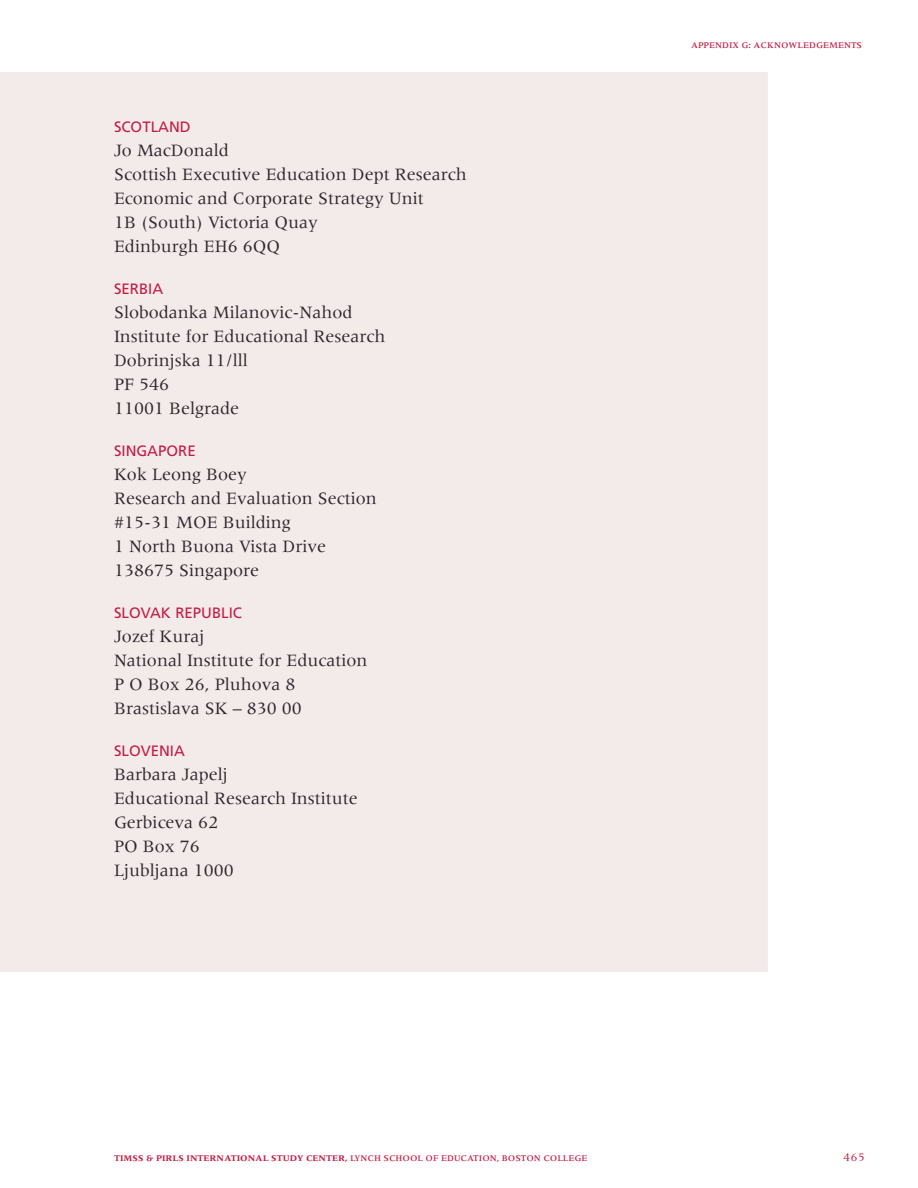
<style>
.page{position:relative;width:918px;height:1188px;background:#fff}
.page>*{position:absolute;margin:0;border:0;box-sizing:border-box;transform-origin:0 0}
.t1{font:18px/24px "Meridien";color:#2d272c}
.t2{font:15px "Frutiger";color:#c21d44}
.t3{font:12px "Meridien";color:#c21d44}
.t4{font:700 9px "Meridien";color:#c21d44}
.t5{font:500 9px "Meridien";color:#c21d44}
.s1{font-weight:500}
</style>
<div class="page">
<div style="left:1px;top:73px;width:766px;height:898px;background:#f3eaea"></div>
<p class="t2" style="left:114px;top:121px;width:78px">SCOTLAND</p>
<p class="t1" style="left:114px;top:140px;width:354px">Jo MacDonald<br>Scottish Executive Education Dept Research<br>Economic and Corporate Strategy Unit<br>1B (South) Victoria Quay<br>Edinburgh EH6 6QQ</p>
<p class="t2" style="left:114px;top:283px;width:51px">SERBIA</p>
<p class="t1" style="left:114px;top:302px;width:273px">Slobodanka Milanovic-Nahod<br>Institute for Educational Research<br>Dobrinjska 11/lll<br>PF 546<br>11001 Belgrade</p>
<p class="t2" style="left:114px;top:445px;width:83px">SINGAPORE</p>
<p class="t1" style="left:114px;top:464px;width:264px">Kok Leong Boey<br>Research and Evaluation Section #15-31 MOE Building<br>1 North Buona Vista Drive<br>138675 Singapore</p>
<p class="t2" style="left:114px;top:607px;width:130px">SLOVAK REPUBLIC</p>
<p class="t1" style="left:114px;top:626px;width:255px">Jozef Kuraj<br>National Institute for Education<br>P O Box 26, Pluhova 8<br>Brastislava SK – 830 00</p>
<p class="t2" style="left:114px;top:745px;width:72px">SLOVENIA</p>
<p class="t1" style="left:114px;top:764px;width:245px">Barbara Japelj<br>Educational Research Institute<br>Gerbiceva 62<br>PO Box 76<br>Ljubljana 1000</p>
<p class="t5" style="left:691px;top:42px;width:173px">APPENDIX G: ACKNOWLEDGEMENTS</p>
<p class="t4" style="left:114px;top:1155px;width:475px">TIMSS &amp; PIRLS INTERNATIONAL STUDY CENTER, <span class="s1">LYNCH SCHOOL OF EDUCATION, BOSTON COLLEGE</span></p>
<p class="t3" style="left:843px;top:1152px;width:23px">465</p>
</div>
